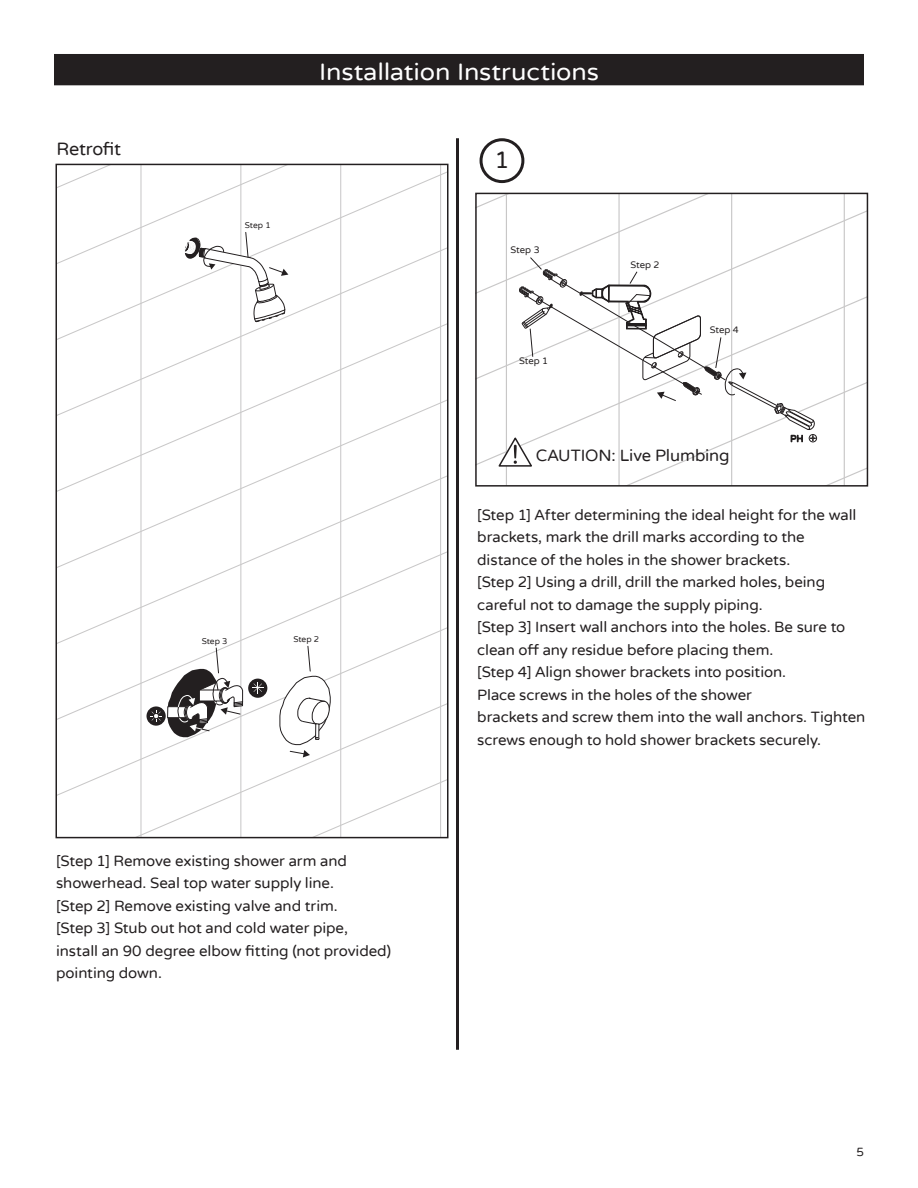
<style>
.page{position:relative;width:918px;height:1188px;background:#fff}
.page>*{position:absolute;margin:0;border:0;box-sizing:border-box;transform-origin:0 0}
.Header_BAR{font:24px "Varela Round";letter-spacing:-.005em;color:#fff;scale:1.05 1}
.Sub_Italic_Gray{font:24px "Varela Round";color:#231f20}
.Sub_Italic_Gray-2{font:18px "Varela Round";letter-spacing:-.02em;color:#231f20}
.Sub_Italic_Gray-3{font:16.5px "Varela Round";letter-spacing:-.01em;color:#231f20}
.Sub_Italic_Gray-4{font:15px/22.5px "Varela Round";letter-spacing:-.005em;color:#231f20}
.Page_Number{font:12px "Varela Round";color:#231f20}
.t1{font:9.45px "Varela Round";color:#231f20}
.t2{font:8.4px "Varela Round";color:#231f20}
</style>
<div class="page">
<div style="left:54px;top:54px;width:810px;height:31px;background:#231f20"></div>
<svg style="left:59px;top:432px;width:386px;height:151px"></svg>
<hr style="left:340px;top:164px;width:1px;height:674px;background:#231f20">
<hr style="left:440px;top:164px;width:1px;height:674px;background:#231f20">
<hr style="left:140px;top:164px;width:2px;height:674px;background:#231f20">
<hr style="left:240px;top:265px;width:1px;height:422px;background:#231f20">
<svg style="left:59px;top:167px;width:386px;height:265px"></svg>
<svg style="left:59px;top:586px;width:386px;height:249px"></svg>
<div style="left:56px;top:164px;width:392px;height:674px;border:2px solid #231f20"></div>
<div style="left:480px;top:138px;width:44px;height:45px;border:3px solid #231f20;border-radius:50%"></div>
<hr style="left:456px;top:138px;width:3px;height:912px;background:#231f20">
<svg style="left:476px;top:193px;width:391px;height:293px"></svg>
<p class="Sub_Italic_Gray-2" style="left:57px;top:138px;width:66px">Retrofit</p>
<p class="Header_BAR" style="left:319px;top:58px;width:268px">Installation Instructions</p>
<p class="t2" style="left:245px;top:221px;width:27px">Step 1</p>
<p class="t2" style="left:202px;top:636px;width:27px">Step 3</p>
<p class="t2" style="left:293px;top:634px;width:27px">Step 2</p>
<p class="Sub_Italic_Gray" style="left:495px;top:146px;width:17px">1</p>
<p class="t1" style="left:511px;top:245px;width:31px">Step 3</p>
<p class="t1" style="left:519px;top:356px;width:31px">Step 1</p>
<p class="t1" style="left:630px;top:260px;width:31px">Step 2</p>
<p class="t1" style="left:710px;top:324px;width:31px">Step 4</p>
<p class="Sub_Italic_Gray-3" style="left:536px;top:446px;width:195px">CAUTION: Live Plumbing</p>
<p class="Sub_Italic_Gray-4" style="left:477px;top:504px;width:390px">[Step 1] After determining the ideal height for the wall brackets, mark the drill marks according to the distance of the holes in the shower brackets.<br>[Step 2] Using a drill, drill the marked holes, being careful not to damage the supply piping.<br>[Step 3] Insert wall anchors into the holes. Be sure to clean off any residue before placing them.<br>[Step 4] Align shower brackets into position.<br>Place screws in the holes of the shower<br>brackets and screw them into the wall anchors. Tighten screws enough to hold shower brackets securely.</p>
<p class="Sub_Italic_Gray-4" style="left:56px;top:850px;width:337px">[Step 1] Remove existing shower arm and showerhead. Seal top water supply line.<br>[Step 2] Remove existing valve and trim.<br>[Step 3] Stub out hot and cold water pipe, install an 90 degree elbow fitting (not provided) pointing down.</p>
<p class="Page_Number" style="left:856px;top:1144px;width:9px">5</p>
</div>
